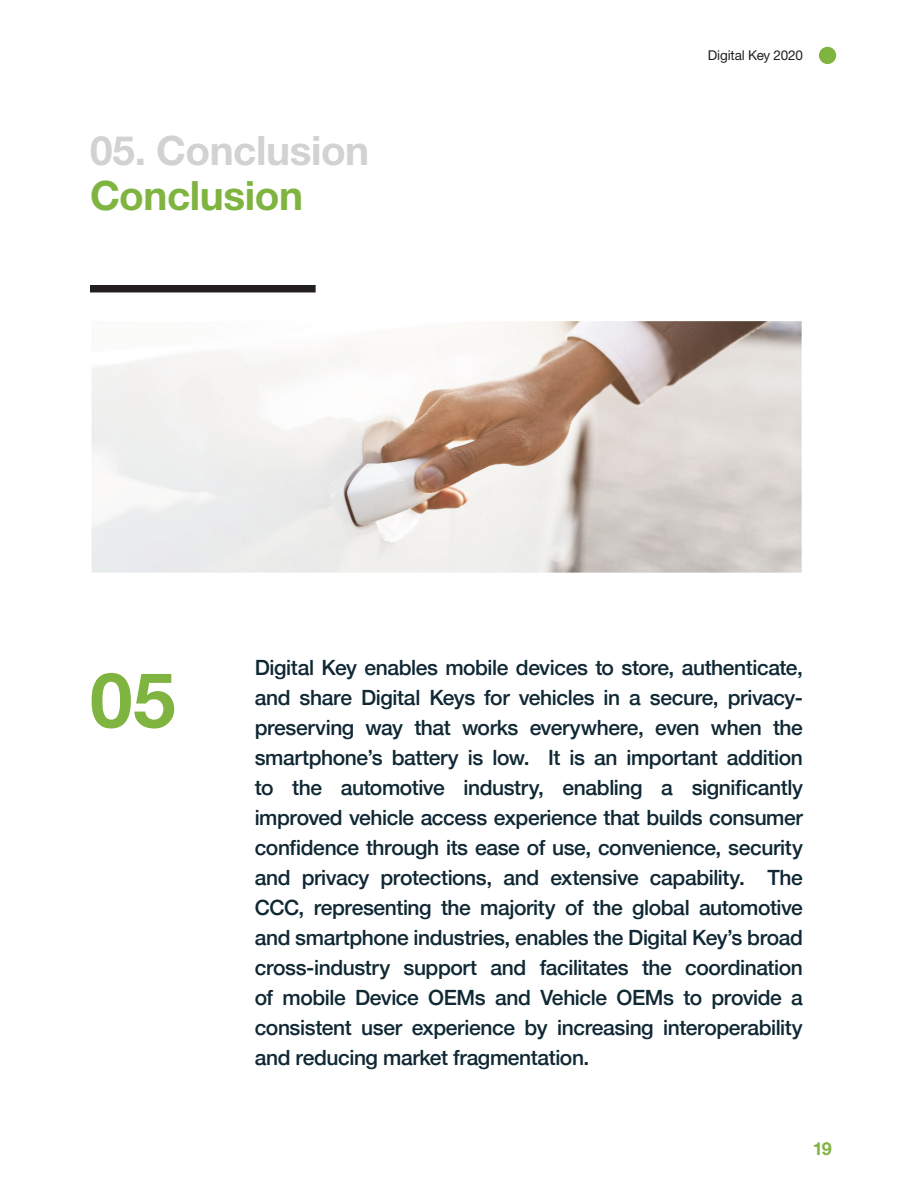
<style>
.page{position:relative;width:918px;height:1188px;background:#fff}
.page>*{position:absolute;margin:0;border:0;box-sizing:border-box;transform-origin:0 0}
.Headline_51_55_Left{font:700 76.5px "Helvetica Neue";color:#80b441}
.Headline_27_25_Left{font:700 40.5px "Helvetica Neue";letter-spacing:-.01em;color:#d1d2d4}
.Headline_27_25_Left-2{font:700 40.5px "Helvetica Neue";letter-spacing:-.01em;color:#80b441}
.Headlines_Copy_Text{font:500 21px/30px "Helvetica Neue";letter-spacing:-.02em;color:#102834;text-align:justify}
.t1{font:700 18px "Helvetica Neue";color:#80b441}
.t2{font:13.5px "Helvetica Neue";letter-spacing:-.01em;color:#231f20}
</style>
<div class="page">
<div style="left:819px;top:47px;width:17px;height:17px;background:#80b441;border-radius:50%"></div>
<img style="left:92px;top:322px;width:709px;height:250px">
<div style="left:90px;top:285px;width:226px;height:7px;background:#231f20"></div>
<p class="Headline_27_25_Left" style="left:90px;top:119px;width:281px">05. Conclusion</p>
<p class="Headline_27_25_Left-2" style="left:90px;top:164px;width:215px">Conclusion</p>
<p class="t2" style="left:708px;top:45px;width:97px">Digital Key 2020</p>
<p class="Headline_51_55_Left" style="left:90px;top:640px;width:87px">05</p>
<p class="Headlines_Copy_Text" style="left:255px;top:651px;width:550px">Digital Key enables mobile devices to store, authenticate, and share Digital Keys for vehicles in a secure, privacy&shy;preserving way that works everywhere, even when the smartphone’s battery is low. It is an important addition to the automotive industry, enabling a significantly improved vehicle access experience that builds consumer confidence through its ease of use, convenience, security and privacy protections, and extensive capability. The CCC, representing the majority of the global automotive and smartphone industries, enables the Digital Key’s broad cross-industry support and facilitates the coordination of mobile Device OEMs and Vehicle OEMs to provide a consistent user experience by increasing interoperability and reducing market fragmentation.</p>
<p class="t1" style="left:813px;top:1134px;width:21px">19</p>
</div>
